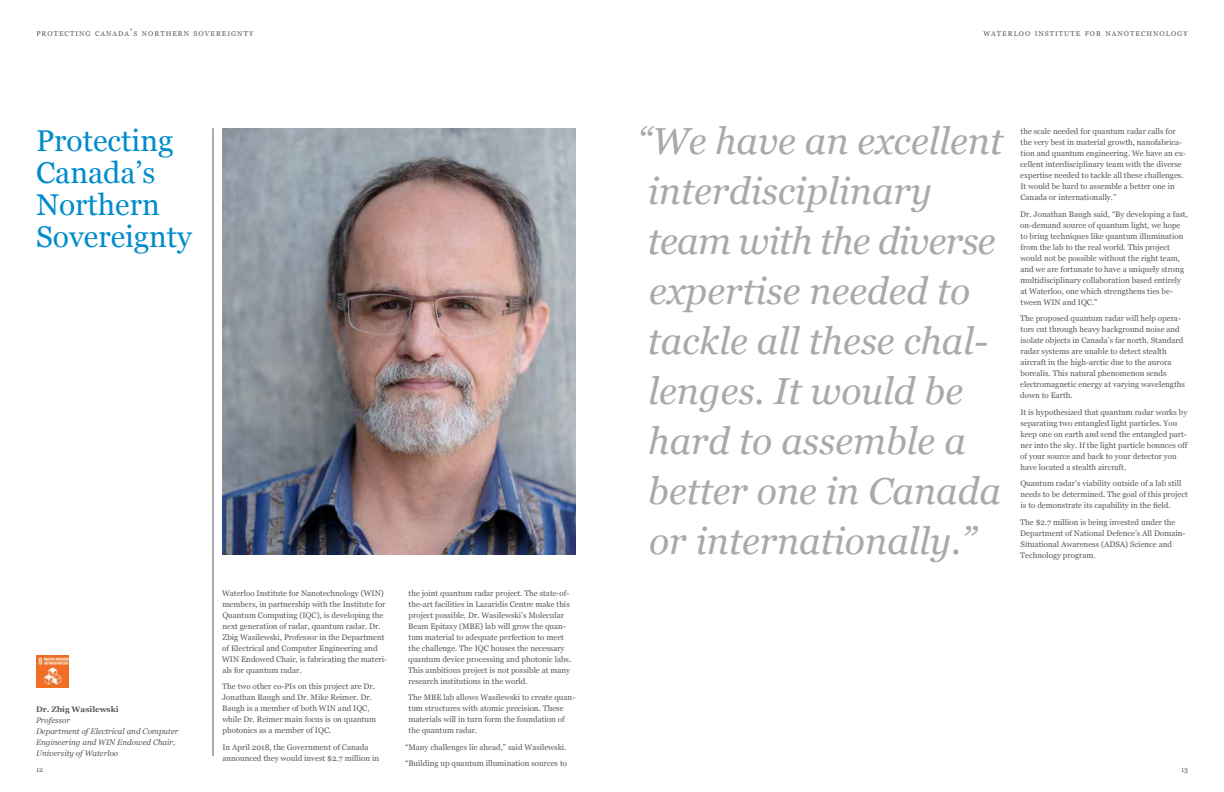
<style>
.page{position:relative;width:1224px;height:792px;background:#fff}
.page>*{position:absolute;margin:0;border:0;box-sizing:border-box;transform-origin:0 0}
.t1{font:italic 37.6px/50px "Georgia";color:#a7a9ac}
.t2{font:30px/32px "Georgia";color:#008ccc}
.t3{font:8px/11px "Georgia";color:#58595b}
.t4{font:italic 8px/11px "Georgia";color:#58595b}
.t5{font:700 8px "Georgia";color:#58595b}
.t6{font:7px "Georgia";letter-spacing:.145em;color:#58595b}
.t7{font:7px "Georgia";color:#58595b}
.s1{font-size:10px}
</style>
<div class="page">
<img style="left:222px;top:128px;width:354px;height:426px">
<hr style="left:213px;top:128px;width:1px;height:628px;background:#58595b">
<img style="left:36px;top:656px;width:32px;height:32px">
<p class="t6" style="left:36px;top:30px;width:218px">PROTECTING CANADA<span class="s1">’</span>S NORTHERN SOVEREIGNTY</p>
<p class="t6" style="left:983px;top:30px;width:206px">WATERLOO INSTITUTE FOR NANOTECHNOLOGY</p>
<h2 class="t2" style="left:36px;top:125px;width:158px">Protecting<br>Canada’s<br>Northern<br>Sovereignty</h2>
<h1 class="t1" style="left:638px;top:116px;width:367px">“We have an excellent interdisciplinary team with the diverse expertise needed to tackle all these chal&shy;lenges. It would be hard to assemble a better one in Canada or internationally.”</h1>
<p class="t3" style="left:1020px;top:126px;width:167px">the scale needed for quantum radar calls for the very best in material growth, nanofabrica&shy;tion and quantum engineering. We have an ex&shy;cellent interdisciplinary team with the diverse expertise needed to tackle all these challenges.<br>It would be hard to assemble a better one in Canada or internationally.”</p>
<p class="t3" style="left:1020px;top:209px;width:169px">Dr. Jonathan Baugh said, “By developing a fast, on-demand source of quantum light, we hope to bring techniques like quantum illumination from the lab to the real world. This project would not be possible without the right team, and we are fortunate to have a uniquely strong multidisciplinary collaboration based entirely at Waterloo, one which strengthens ties be&shy;tween WIN and IQC.”</p>
<p class="t3" style="left:1020px;top:313px;width:166px">The proposed quantum radar will help opera&shy;tors cut through heavy background noise and isolate objects in Canada’s far north. Standard radar systems are unable to detect stealth aircraft in the high-arctic due to the aurora borealis. This natural phenomenon sends electromagnetic energy at varying wavelengths down to Earth.</p>
<p class="t3" style="left:1020px;top:407px;width:169px">It is hypothesized that quantum radar works by separating two entangled light particles. You keep one on earth and send the entangled part&shy;ner into the sky. If the light particle bounces off of your source and back to your detector you have located a stealth aircraft.</p>
<p class="t3" style="left:1020px;top:478px;width:169px">Quantum radar’s viability outside of a lab still needs to be determined. The goal of this project is to demonstrate its capability in the field.</p>
<p class="t3" style="left:1020px;top:517px;width:167px">The $2.7 million is being invested under the Department of National Defence’s All Domain-Situational Awareness (ADSA) Science and Technology program.</p>
<p class="t3" style="left:222px;top:587px;width:167px">Waterloo Institute for Nanotechnology (WIN) members, in partnership with the Institute for Quantum Computing (IQC), is developing the next generation of radar, quantum radar. Dr.<br>Zbig Wasilewski, Professor in the Department of Electrical and Computer Engineering and WIN Endowed Chair, is fabricating the materi&shy;als for quantum radar.</p>
<p class="t3" style="left:222px;top:681px;width:156px">The two other co-PIs on this project are Dr.<br>Jonathan Baugh and Dr. Mike Reimer. Dr.<br>Baugh is a member of both WIN and IQC, while Dr. Reimer main focus is on quantum photonics as a member of IQC.</p>
<p class="t3" style="left:222px;top:741px;width:158px">In April 2018, the Government of Canada announced they would invest $2.7 million in</p>
<p class="t3" style="left:408px;top:587px;width:164px">the joint quantum radar project. The state-of&shy;the-art facilities in Lazaridis Centre make this project possible. Dr. Wasilewski’s Molecular Beam Epitaxy (MBE) lab will grow the quan&shy;tum material to adequate perfection to meet the challenge. The IQC houses the necessary quantum device processing and photonic labs.<br>This ambitious project is not possible at many research institutions in the world.</p>
<p class="t3" style="left:408px;top:692px;width:169px">The MBE lab allows Wasilewski to create quan&shy;tum structures with atomic precision. These materials will in turn form the foundation of the quantum radar.</p>
<p class="t3" style="left:405px;top:739px;width:164px;line-height:16.5px">“Many challenges lie ahead,” said Wasilewski. “Building up quantum illumination sources to</p>
<p class="t5" style="left:36px;top:705px;width:84px">Dr. Zbig Wasilewski</p>
<p class="t4" style="left:36px;top:715px;width:144px">Professor<br>Department of Electrical and Computer<br>Engineering and WIN Endowed Chair,<br>University of Waterloo</p>
<p class="t7" style="left:36px;top:766px;width:8px">12</p>
<p class="t7" style="left:1181px;top:766px;width:8px">13</p>
</div>
